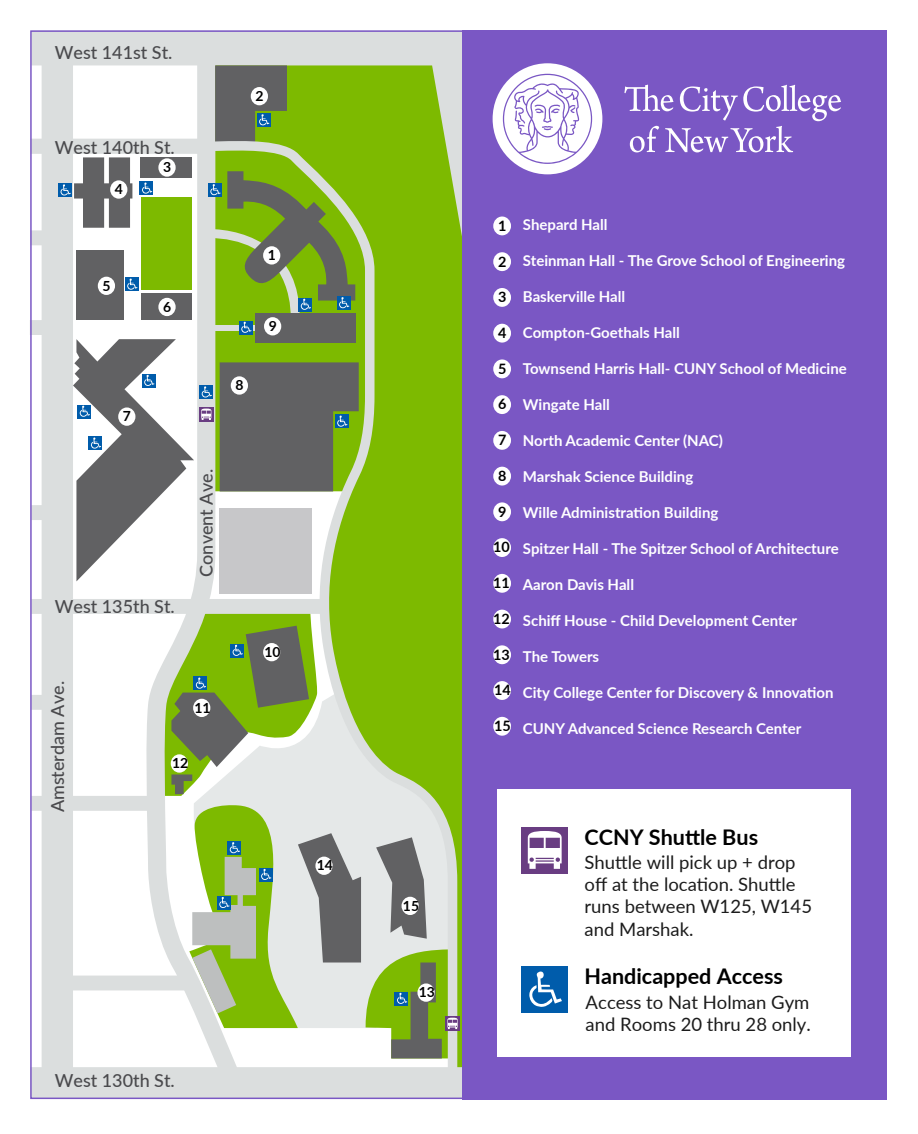
<style>
.page{position:relative;width:918px;height:1134px;background:#fff}
.page>*{position:absolute;margin:0;border:0;box-sizing:border-box;transform-origin:0 0}
.t1{font:700 21.6px "Lato";color:#000}
.t2{font:18.45px/22.2px "Lato";color:#1c1c1c}
.t3{font:500 18px "Lato";color:#4a4a4d}
.t4{font:700 15px "Lato";color:#fff}
.t5{font:700 14.4px "Lato";color:#000}
.t6{font:700 13.95px "Lato";color:#000}
</style>
<div class="page">
<svg style="left:33px;top:33px;width:429px;height:106px;background:#afcd77"></svg>
<svg style="left:33px;top:45px;width:292px;height:94px"></svg>
<svg style="left:145px;top:45px;width:103px;height:94px"></svg>
<svg style="left:33px;top:139px;width:429px;height:956px"></svg>
<svg style="left:151px;top:609px;width:168px;height:186px;background:#a1b87a"></svg>
<svg style="left:199px;top:407px;width:14px;height:14px"></svg>
<svg style="left:201px;top:408px;width:10px;height:12px"></svg>
<div style="left:445px;top:1016px;width:15px;height:14px;background:#693d82"></div>
<svg style="left:189px;top:804px;width:269px;height:254px;background:#b6c79d"></svg>
<svg style="left:73px;top:339px;width:121px;height:242px"></svg>
<svg style="left:199px;top:385px;width:14px;height:14px"></svg>
<svg style="left:202px;top:386px;width:10px;height:11px"></svg>
<svg style="left:220px;top:362px;width:139px;height:129px;background:#646b5c"></svg>
<div style="left:239px;top:320px;width:13px;height:14px;background:#005cab"></div>
<svg style="left:206px;top:171px;width:149px;height:162px;background:#7c9e43"></svg>
<svg style="left:215px;top:65px;width:72px;height:77px;background:#647058"></svg>
<div style="left:140px;top:181px;width:13px;height:14px;background:#005cab"></div>
<svg style="left:142px;top:182px;width:10px;height:12px"></svg>
<div style="left:58px;top:183px;width:14px;height:14px;background:#005cab"></div>
<svg style="left:60px;top:157px;width:72px;height:71px"></svg>
<div style="left:125px;top:277px;width:13px;height:14px;background:#005cab"></div>
<svg style="left:127px;top:278px;width:10px;height:12px"></svg>
<div style="left:263px;top:246px;width:17px;height:18px;background:#fff;border-radius:50%"></div>
<div style="left:315px;top:856px;width:18px;height:18px;background:#fff;border-radius:50%"></div>
<div style="left:402px;top:896px;width:17px;height:18px;background:#fff;border-radius:50%"></div>
<div style="left:251px;top:87px;width:17px;height:18px;background:#fff;border-radius:50%"></div>
<div style="left:158px;top:158px;width:18px;height:19px;background:#fff;border-radius:50%"></div>
<div style="left:110px;top:180px;width:17px;height:19px;background:#fff;border-radius:50%"></div>
<div style="left:98px;top:276px;width:17px;height:19px;background:#fff;border-radius:50%"></div>
<div style="left:158px;top:298px;width:18px;height:18px;background:#fff;border-radius:50%"></div>
<div style="left:118px;top:407px;width:17px;height:19px;background:#fff;border-radius:50%"></div>
<div style="left:231px;top:376px;width:17px;height:18px;background:#fff;border-radius:50%"></div>
<div style="left:264px;top:317px;width:17px;height:18px;background:#fff;border-radius:50%"></div>
<div style="left:263px;top:643px;width:17px;height:18px;background:#fff;border-radius:50%"></div>
<div style="left:193px;top:698px;width:17px;height:19px;background:#fff;border-radius:50%"></div>
<div style="left:171px;top:754px;width:17px;height:18px;background:#fff;border-radius:50%"></div>
<div style="left:417px;top:983px;width:18px;height:18px;background:#fff;border-radius:50%"></div>
<div style="left:462px;top:30px;width:425px;height:1069px;background:#7a57c4"></div>
<div style="left:493px;top:681px;width:18px;height:19px;background:#fff;border-radius:50%"></div>
<div style="left:493px;top:716px;width:18px;height:19px;background:#fff;border-radius:50%"></div>
<div style="left:493px;top:216px;width:18px;height:19px;background:#fff;border-radius:50%"></div>
<div style="left:493px;top:252px;width:18px;height:19px;background:#fff;border-radius:50%"></div>
<div style="left:493px;top:288px;width:18px;height:19px;background:#fff;border-radius:50%"></div>
<div style="left:493px;top:324px;width:18px;height:18px;background:#fff;border-radius:50%"></div>
<div style="left:493px;top:359px;width:18px;height:19px;background:#fff;border-radius:50%"></div>
<div style="left:493px;top:395px;width:18px;height:19px;background:#fff;border-radius:50%"></div>
<div style="left:493px;top:431px;width:18px;height:19px;background:#fff;border-radius:50%"></div>
<div style="left:493px;top:466px;width:18px;height:19px;background:#fff;border-radius:50%"></div>
<div style="left:493px;top:502px;width:18px;height:19px;background:#fff;border-radius:50%"></div>
<div style="left:493px;top:538px;width:18px;height:19px;background:#fff;border-radius:50%"></div>
<div style="left:493px;top:574px;width:18px;height:18px;background:#fff;border-radius:50%"></div>
<div style="left:493px;top:609px;width:18px;height:19px;background:#fff;border-radius:50%"></div>
<div style="left:493px;top:645px;width:18px;height:19px;background:#fff;border-radius:50%"></div>
<svg style="left:493px;top:63px;width:109px;height:111px"></svg>
<svg style="left:624px;top:85px;width:217px;height:67px"></svg>
<div style="left:497px;top:788px;width:354px;height:268px;background:#fff"></div>
<div style="left:521px;top:826px;width:47px;height:47px;background:#693d82"></div>
<svg style="left:528px;top:831px;width:34px;height:37px"></svg>
<div style="left:521px;top:965px;width:47px;height:47px;background:#005cab"></div>
<svg style="left:529px;top:971px;width:33px;height:36px"></svg>
<p class="t3" style="left:55px;top:39px;width:119px">West 141st St.</p>
<p class="t3" style="left:55px;top:134px;width:121px">West 140th St.</p>
<p class="t6" style="left:115px;top:179px;width:10px">4</p>
<p class="t6" style="left:103px;top:275px;width:10px">5</p>
<p class="t6" style="left:163px;top:157px;width:10px">3</p>
<p class="t6" style="left:163px;top:296px;width:10px">6</p>
<p class="t6" style="left:123px;top:406px;width:10px">7</p>
<p class="t3" style="left:55px;top:593px;width:121px">West 135th St.</p>
<p class="t3" style="left:193px;top:576px;width:109px;rotate:-90deg">Convent Ave.</p>
<p class="t3" style="left:45px;top:812px;width:133px;rotate:-90deg">Amsterdam Ave.</p>
<p class="t6" style="left:195px;top:697px;width:18px">11</p>
<p class="t6" style="left:172px;top:752px;width:18px">12</p>
<p class="t6" style="left:255px;top:85px;width:10px">2</p>
<p class="t6" style="left:236px;top:375px;width:10px">8</p>
<p class="t6" style="left:268px;top:245px;width:10px">1</p>
<p class="t6" style="left:269px;top:315px;width:10px">9</p>
<p class="t6" style="left:265px;top:641px;width:18px">10</p>
<p class="t6" style="left:317px;top:855px;width:18px">14</p>
<p class="t3" style="left:55px;top:1067px;width:121px">West 130th St.</p>
<p class="t6" style="left:403px;top:895px;width:18px">15</p>
<p class="t6" style="left:419px;top:981px;width:18px">13</p>
<p class="t5" style="left:498px;top:215px;width:10px">1</p>
<p class="t5" style="left:498px;top:251px;width:10px">2</p>
<p class="t5" style="left:498px;top:286px;width:10px">3</p>
<p class="t5" style="left:498px;top:322px;width:10px">4</p>
<p class="t5" style="left:498px;top:358px;width:10px">5</p>
<p class="t5" style="left:498px;top:393px;width:10px">6</p>
<p class="t5" style="left:498px;top:429px;width:10px">7</p>
<p class="t5" style="left:498px;top:465px;width:10px">8</p>
<p class="t5" style="left:498px;top:501px;width:10px">9</p>
<p class="t5" style="left:493px;top:536px;width:18px">10</p>
<p class="t5" style="left:493px;top:572px;width:18px">11</p>
<p class="t5" style="left:493px;top:608px;width:18px">12</p>
<p class="t5" style="left:493px;top:643px;width:18px">13</p>
<p class="t5" style="left:494px;top:679px;width:18px">14</p>
<p class="t5" style="left:494px;top:715px;width:18px">15</p>
<p class="t4" style="left:523px;top:213px;width:86px">Shepard Hall</p>
<p class="t4" style="left:523px;top:249px;width:324px">Steinman Hall - The Grove School of Engineering</p>
<p class="t4" style="left:523px;top:285px;width:104px">Baskerville Hall</p>
<p class="t4" style="left:523px;top:321px;width:158px">Compton-Goethals Hall</p>
<p class="t4" style="left:523px;top:357px;width:326px">Townsend Harris Hall- CUNY School of Medicine</p>
<p class="t4" style="left:523px;top:393px;width:88px">Wingate Hall</p>
<p class="t4" style="left:523px;top:429px;width:201px">North Academic Center (NAC)</p>
<p class="t4" style="left:523px;top:465px;width:172px">Marshak Science Building</p>
<p class="t4" style="left:523px;top:501px;width:197px">Wille Administration Building</p>
<p class="t4" style="left:523px;top:537px;width:317px">Spitzer Hall - The Spitzer School of Architecture</p>
<p class="t4" style="left:523px;top:573px;width:113px">Aaron Davis Hall</p>
<p class="t4" style="left:523px;top:609px;width:276px">Schiff House - Child Development Center</p>
<p class="t4" style="left:523px;top:645px;width:78px">The Towers</p>
<p class="t4" style="left:523px;top:681px;width:312px">City College Center for Discovery &amp; Innovation</p>
<p class="t4" style="left:523px;top:717px;width:280px">CUNY Advanced Science Research Center</p>
<h1 class="t1" style="left:585px;top:820px;width:175px">CCNY Shuttle Bus</h1>
<p class="t2" style="left:585px;top:850px;width:229px">Shuttle will pick up + drop off at the location. Shuttle runs between W125, W145 and Marshak.</p>
<h1 class="t1" style="left:585px;top:959px;width:200px">Handicapped Access</h1>
<p class="t2" style="left:586px;top:989px;width:227px">Access to Nat Holman Gym and Rooms 20 thru 28 only.</p>
</div>
